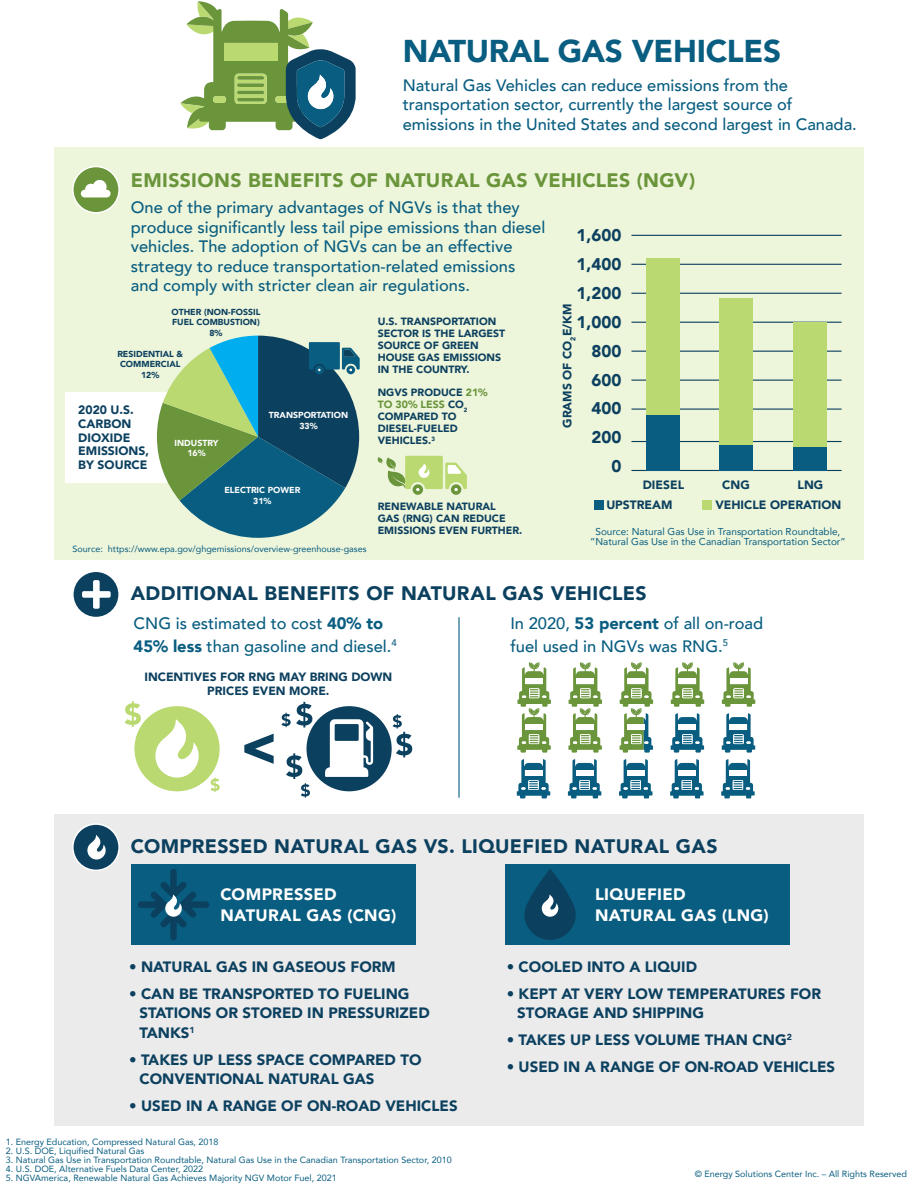
<style>
.page{position:relative;width:918px;height:1188px;background:#fff}
.page>*{position:absolute;margin:0;border:0;box-sizing:border-box;transform-origin:0 0}
.t1{font:900 31.5px "Avenir";letter-spacing:-.01em;color:#085d80}
.t2{font:900 19.5px "Avenir";letter-spacing:.015em;color:#0c405f}
.t3{font:900 19.5px "Avenir";letter-spacing:.02em;color:#6a953b}
.t4{font:900 16.95px/29px "Avenir";color:#0c405f;text-align:right}
.t5{font:500 16.5px/19.5px "Avenir";color:#085d80}
.t6{font:900 16.5px/21px "Avenir";letter-spacing:.02em;color:#fff}
.t7{font:900 15px/19.5px "Avenir";color:#0c405f}
.t8{font:900 12.15px/13.6px "Avenir";color:#0c405f}
.t9{font:900 12px/13.5px "Avenir";color:#0c405f;text-align:center}
.t10{font:900 10.5px/12px "Avenir";color:#0c405f}
.t11{font:10.05px/10.1px "Avenir";color:#085d80;text-align:center}
.t12{font:9px "Avenir";color:#085d80}
.t13{font:900 8.7px/10.5px "Avenir";color:#0c405f;text-align:center}
.t14{font:900 8.7px/10.5px "Avenir";color:#fff;text-align:center}
.s1{color:#6a953b}
.s2{font-weight:900}
</style>
<div class="page">
<div style="left:54px;top:148px;width:810px;height:412px;background:#edf5db"></div>
<div style="left:73px;top:167px;width:46px;height:46px;background:#6a953b;border-radius:50%"></div>
<div style="left:72px;top:166px;width:48px;height:48px;border:2px solid #fff;border-radius:50%"></div>
<div style="left:594px;top:500px;width:10px;height:10px;background:#085d80"></div>
<div style="left:702px;top:500px;width:10px;height:10px;background:#bad971"></div>
<hr style="left:631px;top:235px;width:211px;height:1px;background:#0c405f">
<hr style="left:631px;top:264px;width:211px;height:1px;background:#0c405f">
<hr style="left:631px;top:293px;width:211px;height:1px;background:#0c405f">
<hr style="left:631px;top:322px;width:211px;height:1px;background:#0c405f">
<hr style="left:631px;top:351px;width:211px;height:1px;background:#0c405f">
<hr style="left:631px;top:380px;width:211px;height:1px;background:#0c405f">
<hr style="left:631px;top:409px;width:211px;height:1px;background:#0c405f">
<hr style="left:631px;top:441px;width:211px;height:1px;background:#0c405f">
<hr style="left:631px;top:470px;width:211px;height:1px;background:#0c405f">
<div style="left:646px;top:258px;width:33px;height:212px;background:#085d80"></div>
<div style="left:646px;top:258px;width:34px;height:156px;background:#bad971"></div>
<div style="left:720px;top:299px;width:33px;height:171px;background:#085d80"></div>
<div style="left:720px;top:299px;width:33px;height:146px;background:#bad971"></div>
<div style="left:793px;top:322px;width:33px;height:148px;background:#085d80"></div>
<div style="left:793px;top:322px;width:33px;height:125px;background:#bad971"></div>
<svg style="left:81px;top:180px;width:30px;height:17px"></svg>
<svg style="left:378px;top:456px;width:89px;height:39px"></svg>
<div style="left:54px;top:814px;width:810px;height:312px;background:#ebebec"></div>
<div style="left:132px;top:864px;width:284px;height:81px;background:#085d80"></div>
<div style="left:505px;top:864px;width:285px;height:81px;background:#085d80"></div>
<div style="left:73px;top:824px;width:46px;height:46px;background:#0c405f;border-radius:50%"></div>
<div style="left:72px;top:823px;width:48px;height:48px;border:2px solid #fff;border-radius:50%"></div>
<svg style="left:87px;top:835px;width:19px;height:25px"></svg>
<svg style="left:524px;top:869px;width:52px;height:71px"></svg>
<svg style="left:138px;top:869px;width:71px;height:72px"></svg>
<div style="left:73px;top:571px;width:46px;height:47px;background:#0c405f;border-radius:50%"></div>
<div style="left:72px;top:571px;width:48px;height:47px;border:2px solid #fff;border-radius:50%"></div>
<hr style="left:458px;top:617px;width:2px;height:181px;background:#085d80">
<div style="left:307px;top:706px;width:85px;height:85px;background:#0c405f;border-radius:50%"></div>
<div style="left:134px;top:706px;width:86px;height:85px;background:#bad971;border-radius:50%"></div>
<svg style="left:155px;top:719px;width:44px;height:59px"></svg>
<svg style="left:325px;top:719px;width:48px;height:58px"></svg>
<svg style="left:244px;top:734px;width:30px;height:30px"></svg>
<svg style="left:393px;top:714px;width:19px;height:43px"></svg>
<svg style="left:281px;top:702px;width:31px;height:26px"></svg>
<svg style="left:286px;top:753px;width:24px;height:45px"></svg>
<svg style="left:125px;top:701px;width:16px;height:26px"></svg>
<svg style="left:210px;top:778px;width:10px;height:14px"></svg>
<svg style="left:82px;top:580px;width:29px;height:29px"></svg>
<svg style="left:671px;top:662px;width:33px;height:45px"></svg>
<svg style="left:722px;top:662px;width:33px;height:45px"></svg>
<svg style="left:517px;top:662px;width:34px;height:91px"></svg>
<svg style="left:568px;top:662px;width:34px;height:91px"></svg>
<svg style="left:620px;top:662px;width:33px;height:91px"></svg>
<svg style="left:671px;top:713px;width:33px;height:40px"></svg>
<svg style="left:722px;top:713px;width:33px;height:40px"></svg>
<svg style="left:517px;top:759px;width:33px;height:39px"></svg>
<svg style="left:568px;top:759px;width:33px;height:39px"></svg>
<svg style="left:619px;top:759px;width:33px;height:39px"></svg>
<svg style="left:670px;top:759px;width:34px;height:39px"></svg>
<svg style="left:721px;top:759px;width:34px;height:39px"></svg>
<svg style="left:180px;top:1px;width:176px;height:138px"></svg>
<div style="left:65px;top:393px;width:171px;height:90px;background:#fff"></div>
<svg style="left:157px;top:336px;width:203px;height:202px"></svg>
<h1 class="t1" style="left:403px;top:24px;width:380px">NATURAL GAS VEHICLES</h1>
<p class="t5" style="left:403px;top:74px;width:456px">Natural Gas Vehicles can reduce emissions from the transportation sector, currently the largest source of emissions in the United States and second largest in Canada.</p>
<p class="t3" style="left:131px;top:163px;width:566px">EMISSIONS BENEFITS OF NATURAL GAS VEHICLES (NGV)</p>
<p class="t5" style="left:131px;top:197px;width:416px">One of the primary advantages of NGVs is that they produce significantly less tail pipe emissions than diesel vehicles. The adoption of NGVs can be an effective strategy to reduce transportation-related emissions and comply with stricter clean air regulations.</p>
<p class="t13" style="left:171px;top:306px;width:91px">OTHER (NON-FOSSIL<br>FUEL COMBUSTION)<br>8%</p>
<p class="t13" style="left:117px;top:348px;width:67px">RESIDENTIAL &amp;<br>COMMERCIAL<br>12%</p>
<p class="t8" style="left:78px;top:403px;width:72px">2020 U.S.<br>CARBON<br>DIOXIDE<br>EMISSIONS,<br>BY SOURCE</p>
<p class="t14" style="left:175px;top:437px;width:45px">INDUSTRY<br>16%</p>
<p class="t14" style="left:269px;top:410px;width:81px">TRANSPORTATION<br>33%</p>
<p class="t14" style="left:224px;top:485px;width:78px">ELECTRIC POWER<br>31%</p>
<p class="t12" style="left:73px;top:542px;width:296px">Source: https://www.epa.gov/ghgemissions/overview-greenhouse-gases</p>
<p class="t10" style="left:378px;top:315px;width:129px">U.S. TRANSPORTATION<br>SECTOR IS THE LARGEST<br>SOURCE OF GREEN<br>HOUSE GAS EMISSIONS<br>IN THE COUNTRY.</p>
<p class="t10" style="left:378px;top:386px;width:112px">NGVS PRODUCE <span class="s1">21%<br>TO 30% LESS</span> CO<sub>2<br></sub>COMPARED TO<br>DIESEL-FUELED<br>VEHICLES.<sup>3</sup></p>
<p class="t10" style="left:378px;top:500px;width:146px">RENEWABLE NATURAL<br>GAS (RNG) CAN REDUCE<br>EMISSIONS EVEN FURTHER.</p>
<p class="t4" style="left:576px;top:220px;width:47px">1,600<br>1,400<br>1,200<br>1,000<br>800<br>600<br>400<br>200<br>0</p>
<p class="t9" style="left:560px;top:428px;width:125px;rotate:-90deg">GRAMS OF CO<sub>2</sub>E/KM</p>
<p class="t9" style="left:643px;top:478px;width:43px">DIESEL</p>
<p class="t9" style="left:722px;top:478px;width:29px">CNG</p>
<p class="t9" style="left:798px;top:478px;width:27px">LNG</p>
<p class="t9" style="left:606px;top:498px;width:68px">UPSTREAM</p>
<p class="t9" style="left:715px;top:498px;width:128px">VEHICLE OPERATION</p>
<p class="t11" style="left:590px;top:526px;width:257px">Source: Natural Gas Use in Transportation Roundtable, “Natural Gas Use in the Canadian Transportation Sector”</p>
<p class="t2" style="left:131px;top:577px;width:517px">ADDITIONAL BENEFITS OF NATURAL GAS VEHICLES</p>
<p class="t5" style="left:134px;top:611px;width:265px;line-height:22.5px">CNG is estimated to cost <span class="s2">40% to<br>45% less</span> than gasoline and diesel.<sup>4</sup></p>
<p class="t5" style="left:510px;top:611px;width:254px;line-height:22.5px">In 2020, <span class="s2">53 percent</span> of all on-road fuel used in NGVs was RNG.<sup>5</sup></p>
<p class="t9" style="left:144px;top:670px;width:249px">INCENTIVES FOR RNG MAY BRING DOWN<br>PRICES EVEN MORE.</p>
<p class="t2" style="left:131px;top:830px;width:588px">COMPRESSED NATURAL GAS VS. LIQUEFIED NATURAL GAS</p>
<p class="t6" style="left:220px;top:883px;width:177px">COMPRESSED<br>NATURAL GAS (CNG)</p>
<p class="t6" style="left:595px;top:883px;width:175px">LIQUEFIED<br>NATURAL GAS (LNG)</p>
<p class="t7" style="left:507px;top:956px;width:192px">• COOLED INTO A LIQUID</p>
<p class="t7" style="left:517px;top:983px;width:305px;text-indent:-10px">• KEPT AT VERY LOW TEMPERATURES FOR<br>STORAGE AND SHIPPING</p>
<p class="t7" style="left:507px;top:1030px;width:287px">• TAKES UP LESS VOLUME THAN CNG<sup>2</sup></p>
<p class="t7" style="left:507px;top:1057px;width:330px">• USED IN A RANGE OF ON-ROAD VEHICLES</p>
<p class="t7" style="left:129px;top:956px;width:268px">• NATURAL GAS IN GASEOUS FORM</p>
<p class="t7" style="left:140px;top:983px;width:292px;text-indent:-10px">• CAN BE TRANSPORTED TO FUELING<br>STATIONS OR STORED IN PRESSURIZED<br>TANKS<sup>1</sup></p>
<p class="t7" style="left:140px;top:1049px;width:283px;text-indent:-10px">• TAKES UP LESS SPACE COMPARED TO<br>CONVENTIONAL NATURAL GAS</p>
<p class="t7" style="left:129px;top:1096px;width:330px">• USED IN A RANGE OF ON-ROAD VEHICLES</p>
<p class="t12" style="left:6px;top:1135px;width:214px">1. Energy Education, Compressed Natural Gas, 2018</p>
<p class="t12" style="left:6px;top:1144px;width:140px">2. U.S. DOE, Liquified Natural Gas</p>
<p class="t12" style="left:6px;top:1153px;width:447px">3. Natural Gas Use in Transportation Roundtable, Natural Gas Use in the Canadian Transportation Sector, 2010</p>
<p class="t12" style="left:6px;top:1162px;width:199px">4. U.S. DOE, Alternative Fuels Data Center, 2022</p>
<p class="t12" style="left:6px;top:1171px;width:332px">5. NGVAmerica, Renewable Natural Gas Achieves Majority NGV Motor Fuel, 2021</p>
<p class="t12" style="left:695px;top:1167px;width:213px">© Energy Solutions Center Inc. – All Rights Reserved</p>
</div>
